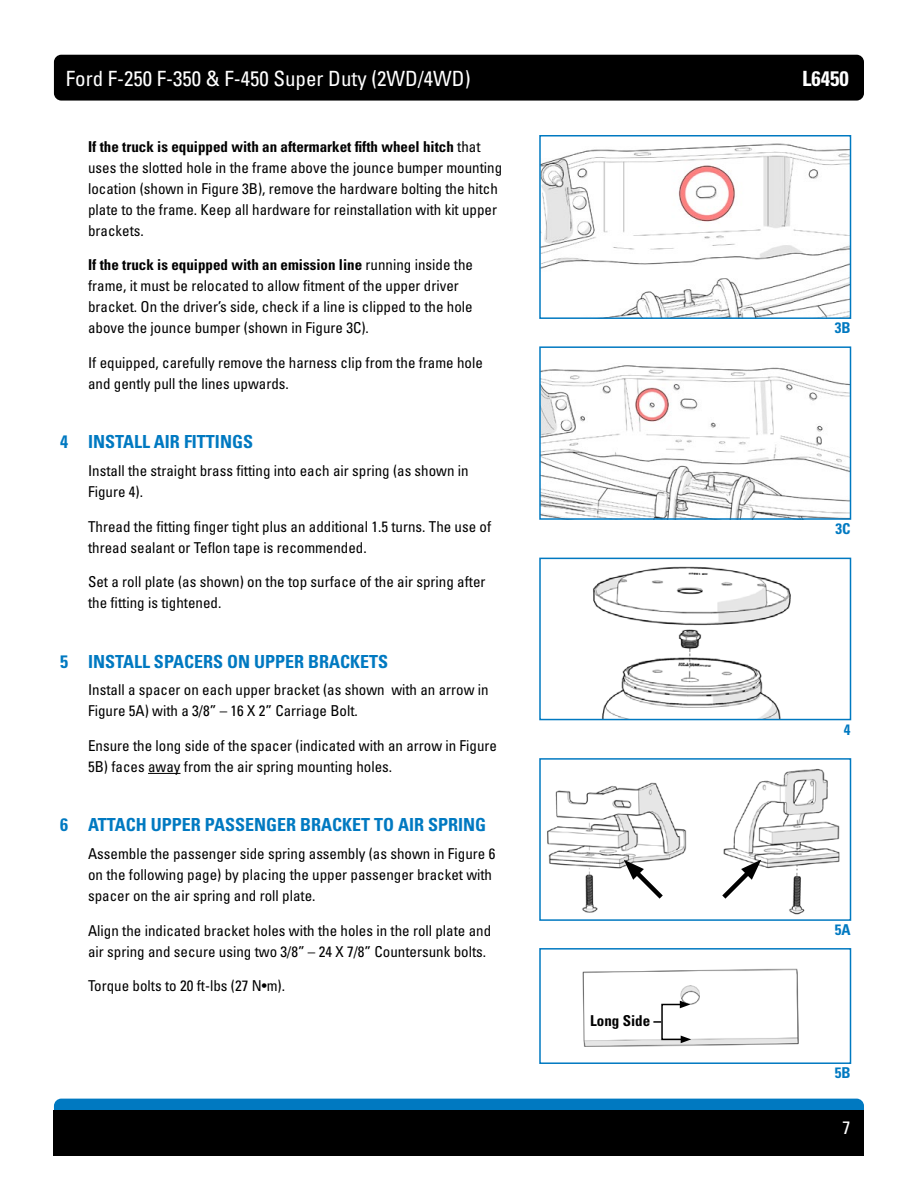
<style>
.page{position:relative;width:918px;height:1188px;background:#fff}
.page>*{position:absolute;margin:0;border:0;box-sizing:border-box;transform-origin:0 0}
.t1{font:condensed 21px "Univers LT Std";color:#fff}
.t2{font:700 condensed 21px "Univers LT Std";color:#fff}
.t3{font:700 condensed 18px "Univers LT Std";color:#0079c1}
.t4{font:condensed 18px "Univers LT Std";color:#fff}
.t5{font:condensed 15px/21px "Univers LT Std";color:#000}
.t6{font:700 condensed 15px "Univers LT Std";color:#0079c1}
.t7{font:700 condensed 15px "Univers LT Std";color:#000}
.s1{font-weight:700}
</style>
<div class="page">
<div style="left:54px;top:55px;width:810px;height:46px;background:#000;border-radius:7px"></div>
<div style="left:54px;top:1099px;width:810px;height:45px;background:#0079c1;border-radius:7px"></div>
<div style="left:54px;top:1110px;width:810px;height:46px;background:#000"></div>
<hr style="left:148px;top:773px;width:33px;height:1px;background:#000">
<img style="left:542px;top:143px;width:306px;height:173px">
<div style="left:539px;top:135px;width:312px;height:184px;border:2px solid #0079c1"></div>
<img style="left:593px;top:566px;width:198px;height:151px">
<div style="left:539px;top:558px;width:312px;height:162px;border:2px solid #0079c1"></div>
<img style="left:542px;top:365px;width:306px;height:152px">
<div style="left:539px;top:346px;width:312px;height:174px;border:2px solid #0079c1"></div>
<img style="left:547px;top:769px;width:293px;height:146px">
<div style="left:539px;top:758px;width:312px;height:163px;border:2px solid #0079c1"></div>
<img style="left:582px;top:968px;width:217px;height:79px">
<div style="left:539px;top:948px;width:312px;height:116px;border:2px solid #0079c1"></div>
<svg style="left:717px;top:860px;width:44px;height:43px"></svg>
<svg style="left:624px;top:860px;width:44px;height:43px"></svg>
<svg style="left:653px;top:1001px;width:38px;height:42px"></svg>
<h1 class="t1" style="left:66px;top:65px;width:406px">Ford F-250 F-350 &amp; F-450 Super Duty (2WD/4WD)</h1>
<h1 class="t2" style="left:802px;top:65px;width:48px">L6450</h1>
<p class="t5" style="left:88px;top:136px;width:416px"><span class="s1">If the truck is equipped with an aftermarket fifth wheel hitch</span> that uses the slotted hole in the frame above the jounce bumper mounting location (shown in Figure 3B), remove the hardware bolting the hitch plate to the frame. Keep all hardware for reinstallation with kit upper brackets.</p>
<p class="t5" style="left:88px;top:254px;width:386px"><span class="s1">If the truck is equipped with an emission line</span> running inside the frame, it must be relocated to allow fitment of the upper driver bracket. On the driver’s side, check if a line is clipped to the hole above the jounce bumper (shown in Figure 3C).</p>
<p class="t5" style="left:88px;top:352px;width:396px">If equipped, carefully remove the harness clip from the frame hole and gently pull the lines upwards.</p>
<p class="t3" style="left:60px;top:431px;width:195px">4 INSTALL AIR FITTINGS</p>
<p class="t5" style="left:88px;top:460px;width:382px">Install the straight brass fitting into each air spring (as shown in<br>Figure 4).</p>
<p class="t5" style="left:88px;top:516px;width:405px">Thread the fitting finger tight plus an additional 1.5 turns. The use of thread sealant or Teflon tape is recommended.</p>
<p class="t5" style="left:88px;top:571px;width:399px">Set a roll plate (as shown) on the top surface of the air spring after the fitting is tightened.</p>
<p class="t3" style="left:60px;top:650px;width:330px">5 INSTALL SPACERS ON UPPER BRACKETS</p>
<p class="t5" style="left:88px;top:679px;width:402px">Install a spacer on each upper bracket (as shown with an arrow in<br>Figure 5A) with a 3/8” – 16 X 2” Carriage Bolt.</p>
<p class="t5" style="left:88px;top:735px;width:411px">Ensure the long side of the spacer (indicated with an arrow in Figure<br>5B) faces away from the air spring mounting holes.</p>
<p class="t3" style="left:60px;top:814px;width:428px">6 ATTACH UPPER PASSENGER BRACKET TO AIR SPRING</p>
<p class="t5" style="left:88px;top:843px;width:409px">Assemble the passenger side spring assembly (as shown in Figure 6 on the following page) by placing the upper passenger bracket with spacer on the air spring and roll plate.</p>
<p class="t5" style="left:88px;top:920px;width:405px">Align the indicated bracket holes with the holes in the roll plate and air spring and secure using two 3/8” – 24 X 7/8” Countersunk bolts.</p>
<p class="t5" style="left:88px;top:975px;width:198px">Torque bolts to 20 ft-lbs (27 N•m).</p>
<p class="t7" style="left:590px;top:1011px;width:61px">Long Side</p>
<p class="t6" style="left:835px;top:319px;width:17px">3B</p>
<p class="t6" style="left:836px;top:520px;width:16px">3C</p>
<p class="t6" style="left:844px;top:720px;width:8px">4</p>
<p class="t6" style="left:835px;top:921px;width:17px">5A</p>
<p class="t6" style="left:835px;top:1064px;width:17px">5B</p>
<p class="t4" style="left:843px;top:1116px;width:9px">7</p>
</div>
